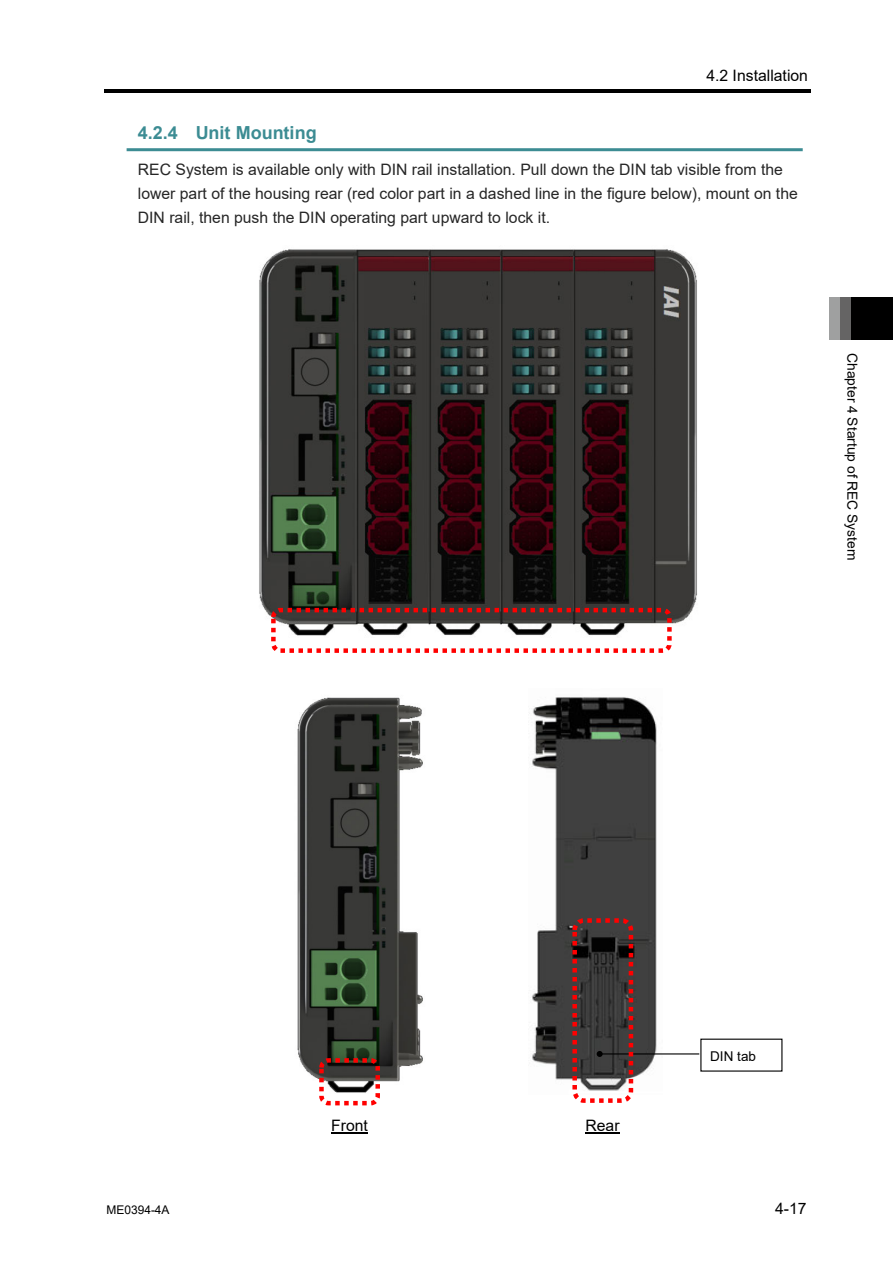
<style>
.page{position:relative;width:893px;height:1263px;background:#fff}
.page>*{position:absolute;margin:0;border:0;box-sizing:border-box;transform-origin:0 0}
.t1{font:700 18px "Arial";color:#3c8c93}
.t2{font:15.75px/24px "Arial";color:#262626}
.t3{font:15.75px "Arial";color:#000}
.t4{font:13.8px "Arial";color:#000}
.t5{font:13.5px "Arial";color:#000}
.t6{font:12px "Arial";color:#000}
</style>
<div class="page">
<div style="left:829px;top:298px;width:64px;height:42px;background:#000"></div>
<div style="left:829px;top:298px;width:21px;height:42px;background:#656464"></div>
<div style="left:829px;top:298px;width:11px;height:42px;background:#9fa0a0"></div>
<hr style="left:104px;top:89px;width:706px;height:3px;background:#000">
<img style="left:531px;top:697px;width:131px;height:397px">
<hr style="left:127px;top:148px;width:676px;height:3px;background:#3c8c93">
<img style="left:297px;top:697px;width:126px;height:403px">
<img style="left:259px;top:249px;width:438px;height:387px">
<div style="left:271px;top:608px;width:401px;height:45px;border:4px dashed #f00;border-radius:7px"></div>
<hr style="left:331px;top:1132px;width:37px;height:2px;background:#000">
<hr style="left:586px;top:1132px;width:34px;height:1px;background:#000">
<hr style="left:573px;top:1091px;width:99px;height:2px;background:#fff">
<div style="left:568px;top:1088px;width:9px;height:9px;background:#fff;border-radius:50%"></div>
<hr style="left:600px;top:1053px;width:99px;height:1px;background:#000">
<svg style="left:597px;top:1051px;width:6px;height:6px"></svg>
<div style="left:572px;top:918px;width:61px;height:185px;border:4px dashed #f00;border-radius:9px"></div>
<div style="left:319px;top:1058px;width:61px;height:47px;border:4px dashed #f00;border-radius:7px"></div>
<p class="t3" style="left:706px;top:65px;width:103px">4.2 Installation</p>
<p class="t1" style="left:138px;top:120px;width:180px">4.2.4 Unit Mounting</p>
<p class="t2" style="left:138px;top:157px;width:661px">REC System is available only with DIN rail installation. Pull down the DIN tab visible from the lower part of the housing rear (red color part in a dashed line in the figure below), mount on the<br>DIN rail, then push the DIN operating part upward to lock it.</p>
<p class="t4" style="left:862px;top:353px;width:209px;rotate:90deg">Chapter 4 Startup of REC System</p>
<p class="t3" style="left:331px;top:1114px;width:38px">Front</p>
<p class="t3" style="left:586px;top:1114px;width:36px">Rear</p>
<p class="t5" style="left:710px;top:1046px;width:47px">DIN tab</p>
<p class="t6" style="left:106px;top:1201px;width:65px">ME0394-4A</p>
<p class="t3" style="left:775px;top:1198px;width:33px">4-17</p>
</div>
